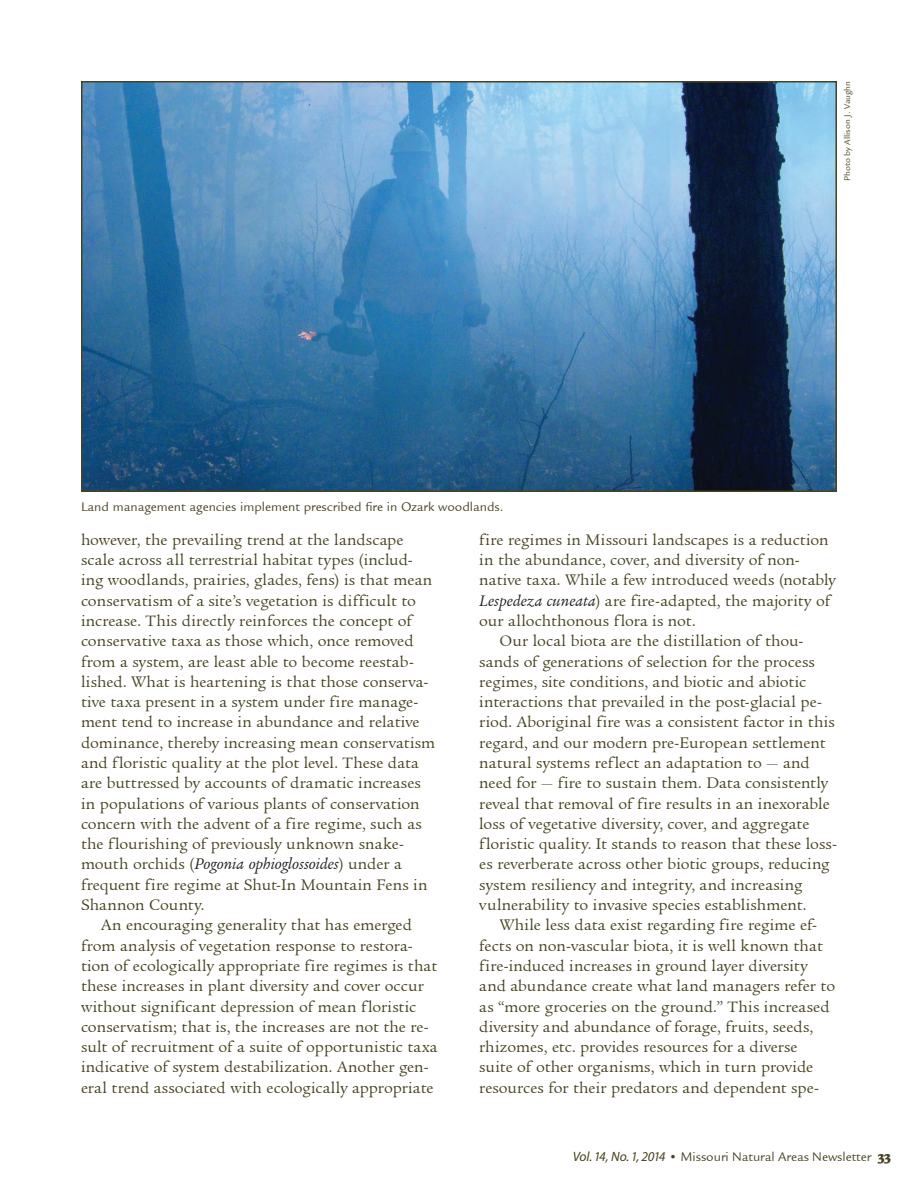
<style>
.page{position:relative;width:918px;height:1188px;background:#fff}
.page>*{position:absolute;margin:0;border:0;box-sizing:border-box;transform-origin:0 0}
.Article_Text{font:16.5px/20.2px "Legacy Serif ITCOS";letter-spacing:.005em;color:#47421f}
.Image_Caption{font:13.5px "Legacy Sans ITC";color:#47421f}
.t1{font:13.5px "Legacy Sans ITCOS";color:#47421f}
.Image_Credit{font:9px "Legacy Sans ITCOS";color:#47421f}
.s1{font-family:"Legacy Serif ITC";font-style:italic;color:#231f20}
.s2{font-family:"Myriad Pro";font-style:italic}
.s3{font-weight:900;font-size:15px}
</style>
<div class="page">
<img style="left:84px;top:84px;width:750px;height:405px">
<div style="left:81px;top:81px;width:756px;height:411px;border:2px solid #47421f"></div>
<p class="Image_Caption" style="left:81px;top:499px;width:424px">Land management agencies implement prescribed fire in Ozark woodlands.</p>
<p class="Image_Credit" style="left:842px;top:181px;width:102px;rotate:-90deg">Photo by Allison J. Vaughn</p>
<p class="Article_Text" style="left:81px;top:530px;width:356px">however, the prevailing trend at the landscape scale across all terrestrial habitat types (includ&shy;ing woodlands, prairies, glades, fens) is that mean conservatism of a site’s vegetation is difficult to increase. This directly reinforces the concept of conservative taxa as those which, once removed from a system, are least able to become reestab&shy;lished. What is heartening is that those conserva&shy;tive taxa present in a system under fire manage&shy;ment tend to increase in abundance and relative dominance, thereby increasing mean conservatism and floristic quality at the plot level. These data are buttressed by accounts of dramatic increases in populations of various plants of conservation concern with the advent of a fire regime, such as the flourishing of previously unknown snake&shy;mouth orchids (<span class="s1">Pogonia ophioglossoides</span>) under a frequent fire regime at Shut-In Mountain Fens in Shannon County.</p>
<p class="Article_Text" style="left:81px;top:915px;width:358px;text-indent:20px">An encouraging generality that has emerged from analysis of vegetation response to restora&shy;tion of ecologically appropriate fire regimes is that these increases in plant diversity and cover occur without significant depression of mean floristic conservatism; that is, the increases are not the re&shy;sult of recruitment of a suite of opportunistic taxa indicative of system destabilization. Another gen&shy;eral trend associated with ecologically appropriate</p>
<p class="Article_Text" style="left:479px;top:530px;width:358px">fire regimes in Missouri landscapes is a reduction in the abundance, cover, and diversity of non&shy;native taxa. While a few introduced weeds (notably <span class="s1">Lespedeza cuneata</span>) are fire-adapted, the majority of our allochthonous flora is not.</p>
<p class="Article_Text" style="left:479px;top:631px;width:359px;text-indent:20px">Our local biota are the distillation of thou&shy;sands of generations of selection for the process regimes, site conditions, and biotic and abiotic interactions that prevailed in the post-glacial pe&shy;riod. Aboriginal fire was a consistent factor in this regard, and our modern pre-European settlement natural systems reflect an adaptation to — and need for — fire to sustain them. Data consistently reveal that removal of fire results in an inexorable loss of vegetative diversity, cover, and aggregate floristic quality. It stands to reason that these loss&shy;es reverberate across other biotic groups, reducing system resiliency and integrity, and increasing vulnerability to invasive species establishment.</p>
<p class="Article_Text" style="left:479px;top:915px;width:358px;text-indent:20px">While less data exist regarding fire regime ef&shy;fects on non-vascular biota, it is well known that fire-induced increases in ground layer diversity and abundance create what land managers refer to as “more groceries on the ground.” This increased diversity and abundance of forage, fruits, seeds, rhizomes, etc. provides resources for a diverse suite of other organisms, which in turn provide resources for their predators and dependent spe-</p>
<p class="t1" style="left:573px;top:1149px;width:320px"><span class="s2">Vol. 14, No. 1, 2014</span> • Missouri Natural Areas Newsletter <span class="s3">33</span></p>
</div>
